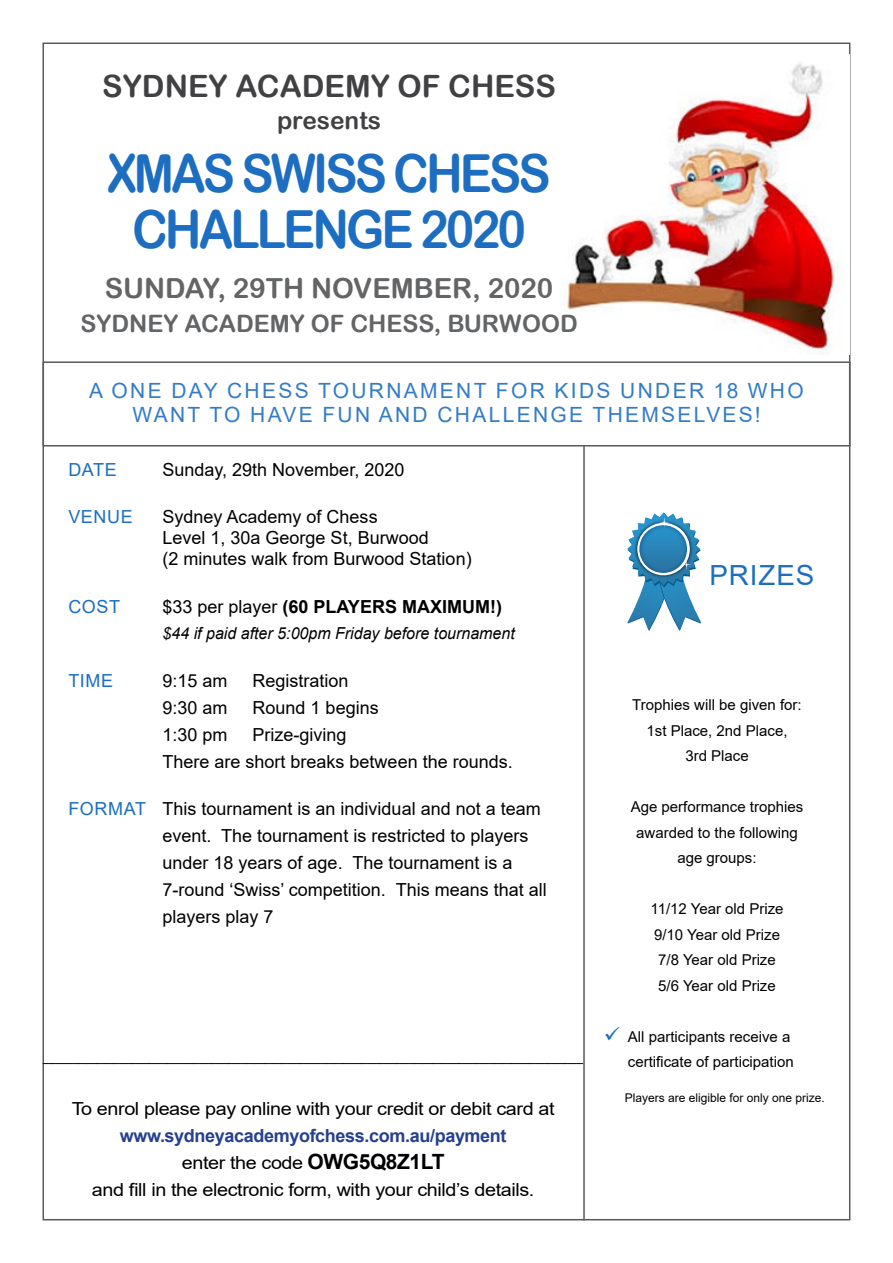
<style>
.page{position:relative;width:893px;height:1263px;background:#fff}
.page>*{position:absolute;margin:0;border:0;box-sizing:border-box;transform-origin:0 0}
.t1{font:52.5px "Arial Rounded MT Bold";letter-spacing:-.06em;color:#1d6ec1;scale:.92 1}
.t2{font:30.75px "Arial Rounded MT Bold";color:#414042}
.t3{font:27.75px "Arial";letter-spacing:.035em;color:#1d6ec1}
.t4{font:27.6px "Arial Rounded MT Bold";color:#636466}
.t5{font:24.45px "Arial Rounded MT Bold";color:#414042}
.t6{font:24px "Arial Rounded MT Bold";color:#636466}
.t7{font:21px/24px "Arial";letter-spacing:.11em;color:#347cc7;text-align:center}
.t8{font:18px/27px "Arial";color:#000}
.t9{font:18px "Arial";letter-spacing:-.02em;color:#000;scale:1.1 1}
.t10{font:700 18px "Arial";letter-spacing:-.02em;color:#25408f}
.t11{font:700 18px "Arial";color:#000}
.t12{font:18px "Arial";letter-spacing:.035em;color:#1d6ec1}
.t13{font:italic 16.5px "Arial";color:#000}
.t14{font:15px/25.5px "Arial";color:#000;text-align:center}
.t15{font:15px "Arial";color:#000;scale:1.1 1}
.t16{font:12px "Arial";color:#000}
.s1{font-weight:400}
.s2{color:#1d6ec1}
.s3{font-weight:700;font-size:21px}
</style>
<div class="page">
<img style="left:567px;top:63px;width:273px;height:287px">
<svg style="left:627px;top:512px;width:74px;height:119px"></svg>
<div style="left:43px;top:361px;width:807px;height:85px;border:2px solid #58595b"></div>
<hr style="left:583px;top:446px;width:2px;height:774px;background:#58595b">
<p class="t2" style="left:102px;top:68px;width:455px">SYDNEY ACADEMY OF CHESS</p>
<p class="t5" style="left:277px;top:106px;width:106px">presents</p>
<p class="t1" style="left:107px;top:143px;width:483px">XMAS SWISS CHESS</p>
<p class="t1" style="left:132px;top:199px;width:430px">CHALLENGE 2020</p>
<p class="t4" style="left:105px;top:271px;width:450px">SUNDAY, 29TH NOVEMBER, 2020</p>
<p class="t6" style="left:80px;top:309px;width:499px">SYDNEY ACADEMY OF CHESS, BURWOOD</p>
<p class="t7" style="left:89px;top:378px;width:716px">A ONE DAY CHESS TOURNAMENT FOR KIDS UNDER 18 WHO<br>WANT TO HAVE FUN AND CHALLENGE THEMSELVES!</p>
<p class="t12" style="left:68px;top:457px;width:50px">DATE</p>
<p class="t8" style="left:163px;top:456px;width:243px">Sunday, 29th November, 2020</p>
<p class="t12" style="left:68px;top:504px;width:66px">VENUE</p>
<p class="t8" style="left:163px;top:506px;width:311px;line-height:21px">Sydney Academy of Chess<br>Level 1, 30a George St, Burwood<br>(2 minutes walk from Burwood Station)</p>
<p class="t12" style="left:68px;top:594px;width:53px">COST</p>
<p class="t11" style="left:163px;top:594px;width:341px"><span class="s1">$33 per player</span> (60 PLAYERS MAXIMUM!)</p>
<p class="t13" style="left:163px;top:623px;width:354px">$44 if paid after 5:00pm Friday before tournament</p>
<p class="t12" style="left:68px;top:668px;width:46px">TIME</p>
<p class="t8" style="left:163px;top:667px;width:67px">9:15 am</p>
<p class="t8" style="left:253px;top:667px;width:98px">Registration</p>
<p class="t8" style="left:163px;top:694px;width:67px">9:30 am</p>
<p class="t8" style="left:253px;top:694px;width:128px">Round 1 begins</p>
<p class="t8" style="left:163px;top:721px;width:67px">1:30 pm</p>
<p class="t8" style="left:163px;top:721px;width:352px;text-indent:90px">Prize-giving<br>There are short breaks between the rounds.</p>
<p class="t8" style="left:163px;top:795px;width:386px;text-indent:-94px"><span class="s2">FORMAT</span> This tournament is an individual and not a team event. The tournament is restricted to players under 18 years of age. The tournament is a 7-round ‘Swiss’ competition. This means that all players play 7</p>
<p class="t15" style="left:43px;top:1046px;width:492px">_____________________________________________________________</p>
<p class="t9" style="left:72px;top:1097px;width:440px">To enrol please pay online with your credit or debit card at</p>
<p class="t10" style="left:120px;top:1123px;width:388px">www.sydneyacademyofchess.com.au/payment</p>
<p class="t9" style="left:182px;top:1151px;width:240px">enter the code <span class="s3">OWG5Q8Z1LT</span></p>
<p class="t9" style="left:92px;top:1178px;width:404px">and fill in the electronic form, with your child’s details.</p>
<p class="t3" style="left:709px;top:556px;width:107px">PRIZES</p>
<p class="t14" style="left:632px;top:692px;width:171px">Trophies will be given for:<br>1st Place, 2nd Place,<br>3rd Place</p>
<p class="t14" style="left:631px;top:794px;width:174px">Age performance trophies awarded to the following age groups:</p>
<p class="t14" style="left:650px;top:896px;width:135px">11/12 Year old Prize</p>
<p class="t14" style="left:654px;top:922px;width:127px">9/10 Year old Prize</p>
<p class="t14" style="left:658px;top:947px;width:119px">7/8 Year old Prize</p>
<p class="t14" style="left:658px;top:973px;width:119px">5/6 Year old Prize</p>
<p class="t14" style="left:604px;top:1024px;width:191px;text-align:right"><span class="s2">✓</span> All participants receive a certificate of participation</p>
<p class="t16" style="left:625px;top:1089px;width:202px">Players are eligible for only one prize.</p>
</div>
